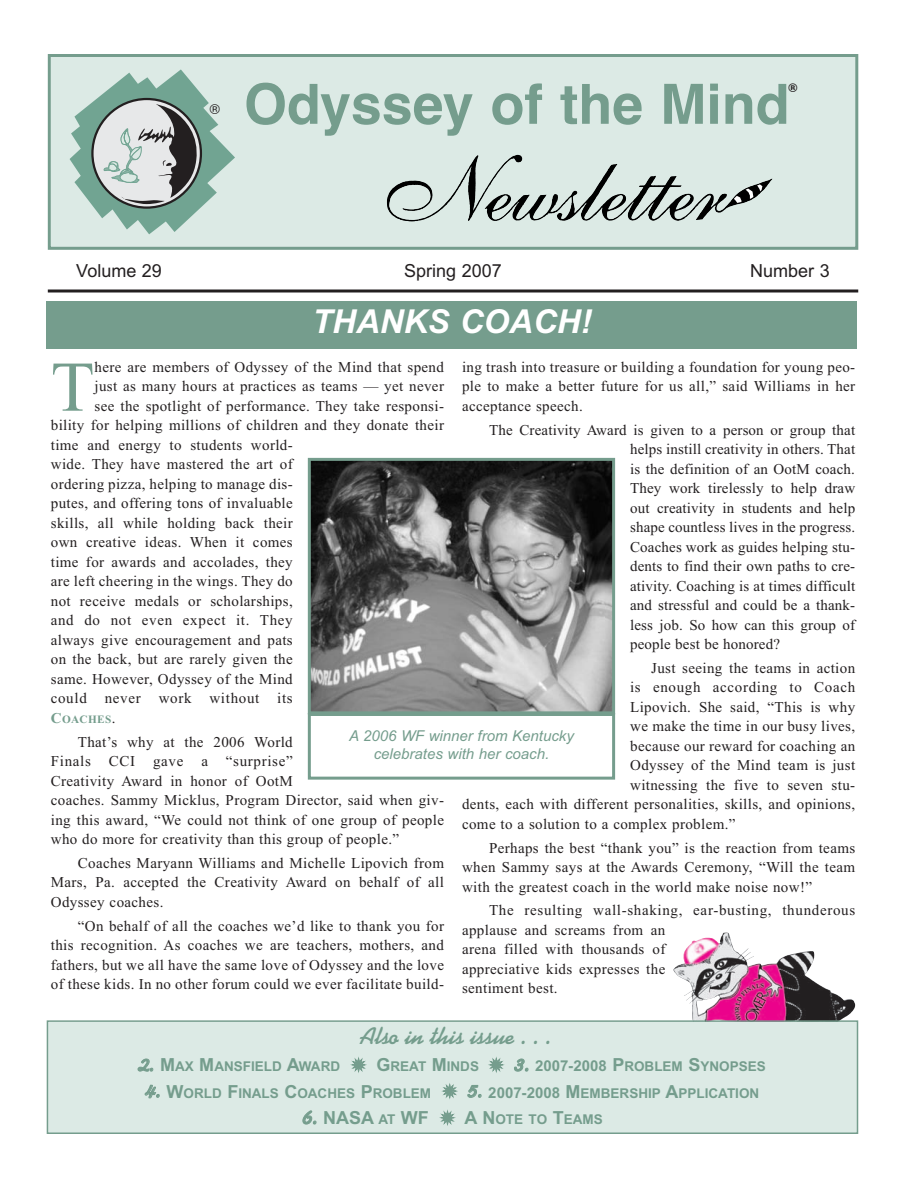
<style>
.page{position:relative;width:905px;height:1188px;background:#fff}
.page>*{position:absolute;margin:0;border:0;box-sizing:border-box;transform-origin:0 0}
.t1{font:71.25px "Times New Roman";color:#759d8d}
.t2{font:700 55.5px "Helvetica";color:#759d8d}
.t3{font:italic 700 33px "Arial";color:#fff}
.t4{font:700 24px "Kaufmann BT";color:#759d8d}
.t5{font:18px "Arial";color:#231f20}
.t6{font:15px/19.5px "Times New Roman";letter-spacing:.025em;color:#231f20;text-align:justify}
.t7{font:15px "Times New Roman";letter-spacing:.045em;color:#231f20}
.t8{font:italic 15px/18px "Arial";color:#759d8d;text-align:center}
.t9{font:13.65px "Helvetica";color:#231f20}
.t10{font:700 13.5px "Arial";color:#759d8d}
.t11{font:700 12px "Helvetica";color:#231f20}
.t12{font:700 11.25px "Times New Roman";letter-spacing:.035em;color:#759d8d}
.s1{font-size:15px}
.s2{font-weight:400;font-size:15px;color:#231f20}
.s3{font-family:"Kaufmann BT";font-size:21px}
.s4{font-size:18px}
</style>
<div class="page">
<div style="left:51px;top:57px;width:804px;height:190px;background:#dceae5"></div>
<div style="left:48px;top:54px;width:810px;height:196px;border:3px solid #759d8d"></div>
<svg style="left:70px;top:69px;width:165px;height:165px"></svg>
<img style="left:387px;top:155px;width:136px;height:67px">
<img style="left:733px;top:184px;width:29px;height:18px">
<img style="left:726px;top:933px;width:88px;height:34px">
<hr style="left:48px;top:290px;width:810px;height:3px;background:#231f20">
<div style="left:47px;top:301px;width:810px;height:48px;background:#759d8d"></div>
<div style="left:48px;top:1022px;width:808px;height:110px;background:#dceae5"></div>
<div style="left:47px;top:1020px;width:811px;height:114px;border:2px solid #759d8d"></div>
<img style="left:312px;top:462px;width:299px;height:248px">
<div style="left:308px;top:458px;width:307px;height:256px;border:3px solid #759d8d"></div>
<div style="left:308px;top:713px;width:307px;height:67px;border:3px solid #759d8d"></div>
<p class="t9" style="left:210px;top:102px;width:12px">®</p>
<h2 class="t2" style="left:244px;top:72px;width:547px">Odyssey of the Mind</h2>
<p class="t11" style="left:788px;top:81px;width:10px">®</p>
<p class="t5" style="left:76px;top:260px;width:87px">Volume 29</p>
<p class="t5" style="left:404px;top:260px;width:99px">Spring 2007</p>
<p class="t5" style="left:750px;top:260px;width:81px">Number 3</p>
<h3 class="t3" style="left:312px;top:303px;width:281px">THANKS COACH!</h3>
<h1 class="t1" style="left:51px;top:344px;width:45px">T</h1>
<p class="t6" style="left:94px;top:357px;width:351px">here are members of Odyssey of the Mind that spend</p>
<p class="t6" style="left:462px;top:357px;width:395px">ing trash into treasure or building a foundation for young peo&shy;ple to make a better future for us all,” said Williams in her acceptance speech.</p>
<p class="t6" style="left:630px;top:420px;width:227px;text-indent:-141px">The Creativity Award is given to a person or group that helps instill creativity in others. That is the definition of an OotM coach.<br>They work tirelessly to help draw out creativity in students and help shape countless lives in the progress.<br>Coaches work as guides helping stu&shy;dents to find their own paths to cre&shy;ativity. Coaching is at times difficult and stressful and could be a thank&shy;less job. So how can this group of people best be honored?</p>
<p class="t6" style="left:651px;top:658px;width:206px">Just seeing the teams in action</p>
<p class="t7" style="left:630px;top:678px;width:227px">is enough according to Coach</p>
<p class="t6" style="left:630px;top:697px;width:226px">Lipovich. She said, “This is why</p>
<p class="t6" style="left:630px;top:716px;width:226px">we make the time in our busy lives,</p>
<p class="t6" style="left:630px;top:736px;width:227px">because our reward for coaching an</p>
<p class="t6" style="left:630px;top:755px;width:227px">Odyssey of the Mind team is just</p>
<p class="t6" style="left:630px;top:775px;width:227px">witnessing the five to seven stu-</p>
<p class="t6" style="left:462px;top:794px;width:394px">dents, each with different personalities, skills, and opinions,</p>
<p class="t6" style="left:462px;top:814px;width:275px">come to a solution to a complex problem.”</p>
<p class="t6" style="left:462px;top:838px;width:395px;text-indent:27px">Perhaps the best “thank you” is the reaction from teams when Sammy says at the Awards Ceremony, “Will the team with the greatest coach in the world make noise now!”</p>
<p class="t6" style="left:462px;top:901px;width:394px;text-align:left;text-indent:27px">The resulting wall-shaking, ear-busting, thunderous applause and screams from an<br>arena filled with thousands of<br>appreciative kids expresses the<br>sentiment best.</p>
<p class="t6" style="left:94px;top:376px;width:351px">just as many hours at practices as teams — yet never</p>
<p class="t6" style="left:94px;top:396px;width:351px">see the spotlight of performance. They take responsi-</p>
<p class="t6" style="left:51px;top:415px;width:394px">bility for helping millions of children and they donate their</p>
<p class="t6" style="left:51px;top:435px;width:243px">time and energy to students world-</p>
<p class="t6" style="left:51px;top:454px;width:243px">wide. They have mastered the art of</p>
<p class="t6" style="left:51px;top:474px;width:243px">ordering pizza, helping to manage dis-</p>
<p class="t6" style="left:51px;top:493px;width:243px">putes, and offering tons of invaluable</p>
<p class="t6" style="left:51px;top:513px;width:243px">skills, all while holding back their</p>
<p class="t6" style="left:51px;top:532px;width:243px">own creative ideas. When it comes</p>
<p class="t6" style="left:51px;top:552px;width:243px">time for awards and accolades, they</p>
<p class="t6" style="left:51px;top:571px;width:243px">are left cheering in the wings. They do</p>
<p class="t6" style="left:51px;top:591px;width:243px">not receive medals or scholarships,</p>
<p class="t7" style="left:51px;top:611px;width:243px">and do not even expect it. They</p>
<p class="t6" style="left:51px;top:630px;width:243px">always give encouragement and pats</p>
<p class="t6" style="left:51px;top:649px;width:243px">on the back, but are rarely given the</p>
<p class="t6" style="left:51px;top:669px;width:243px">same. However, Odyssey of the Mind</p>
<p class="t7" style="left:51px;top:689px;width:243px">could never work without its</p>
<p class="t12" style="left:51px;top:712px;width:66px"><span class="s1">C</span>OACHES<span class="s2">.</span></p>
<p class="t6" style="left:51px;top:732px;width:395px;text-align:left;text-indent:27px">That’s why at the 2006 World<br>Finals CCI gave a “surprise”<br>Creativity Award in honor of OotM<br>coaches. Sammy Micklus, Program Director, said when giv&shy;ing this award, “We could not think of one group of people who do more for creativity than this group of people.”</p>
<p class="t6" style="left:51px;top:853px;width:395px;text-indent:27px">Coaches Maryann Williams and Michelle Lipovich from Mars, Pa. accepted the Creativity Award on behalf of all Odyssey coaches.</p>
<p class="t6" style="left:51px;top:916px;width:395px;text-indent:27px">“On behalf of all the coaches we’d like to thank you for this recognition. As coaches we are teachers, mothers, and fathers, but we all have the same love of Odyssey and the love of these kids. In no other forum could we ever facilitate build-</p>
<p class="t8" style="left:349px;top:727px;width:226px">A 2006 WF winner from Kentucky celebrates with her coach.</p>
<h3 class="t4" style="left:360px;top:1021px;width:193px">Also in this issue . . .</h3>
<p class="t10" style="left:139px;top:1059px;width:627px"><span class="s3">2.</span> <span class="s4">M</span>AX <span class="s4">M</span>ANSFIELD <span class="s4">A</span>WARD ✹ <span class="s4">G</span>REAT <span class="s4">M</span>INDS ✹ <span class="s3">3.</span> <span class="s1">2007-2008</span> <span class="s4">P</span>ROBLEM <span class="s4">S</span>YNOPSES</p>
<p class="t10" style="left:146px;top:1085px;width:615px"><span class="s3">4.</span> <span class="s4">W</span>ORLD <span class="s4">F</span>INALS <span class="s4">C</span>OACHES <span class="s4">P</span>ROBLEM ✹ <span class="s3">5.</span> <span class="s1">2007-2008</span> <span class="s4">M</span>EMBERSHIP <span class="s4">A</span>PPLICATION</p>
<p class="t10" style="left:303px;top:1112px;width:301px"><span class="s3">6.</span> <span class="s4">NASA</span> AT <span class="s4">WF</span> ✹ <span class="s4">A N</span>OTE TO <span class="s4">T</span>EAMS</p>
</div>
